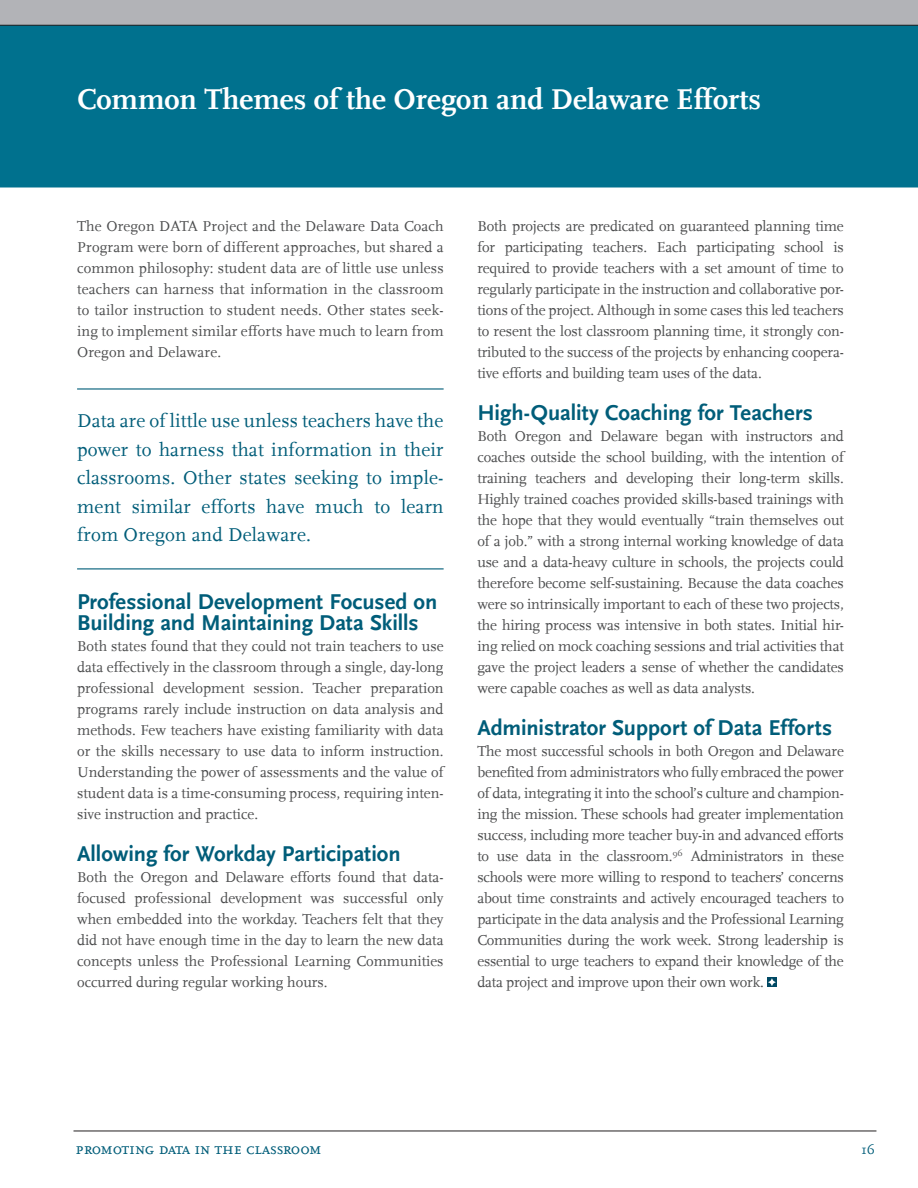
<style>
.page{position:relative;width:918px;height:1188px;background:#fff}
.page>*{position:absolute;margin:0;border:0;box-sizing:border-box;transform-origin:0 0}
.t1{font:700 30px "Scala";color:#fff}
.t2{font:700 22.5px/21px "Scala Sans";color:#005d79}
.t3{font:19.5px/28.5px "Scala";letter-spacing:.01em;color:#005d79;text-align:justify}
.t4{font:16.5px "Scala Caps";letter-spacing:-.02em;color:#005d79}
.t5{font:15px/21px "Scala";letter-spacing:-.01em;color:#4b4c4d;text-align:justify}
.t6{font:13.5px "Scala Caps";color:#005d79}
</style>
<div class="page">
<hr style="left:74px;top:1131px;width:802px;height:1px;background:#231f20">
<div style="left:0;top:2px;width:918px;height:39px;background:#00718e"></div>
<div style="left:0;top:0;width:918px;height:26px;background:#b2b3b7"></div>
<hr style="left:0;top:25px;width:918px;height:1px;background:#231f20">
<div style="left:767px;top:977px;width:10px;height:10px;background:#004964"></div>
<svg style="left:768px;top:978px;width:8px;height:8px"></svg>
<div style="left:1px;top:41px;width:917px;height:145px;background:#00718e"></div>
<hr style="left:77px;top:388px;width:367px;height:2px;background:#005d79">
<hr style="left:77px;top:568px;width:367px;height:1px;background:#005d79">
<h1 class="t1" style="left:77px;top:82px;width:686px">Common Themes of the Oregon and Delaware Efforts</h1>
<p class="t5" style="left:77px;top:216px;width:368px">The Oregon DATA Project and the Delaware Data Coach Program were born of different approaches, but shared a common philosophy: student data are of little use unless teachers can harness that information in the classroom to tailor instruction to student needs. Other states seek&shy;ing to implement similar efforts have much to learn from Oregon and Delaware.</p>
<h3 class="t3" style="left:77px;top:407px;width:368px">Data are of little use unless teachers have the power to harness that information in their classrooms. Other states seeking to imple&shy;ment similar efforts have much to learn from Oregon and Delaware.</h3>
<h2 class="t2" style="left:77px;top:591px;width:362px">Professional Development Focused on<br>Building and Maintaining Data Skills</h2>
<p class="t5" style="left:77px;top:636px;width:368px">Both states found that they could not train teachers to use data effectively in the classroom through a single, day-long professional development session. Teacher preparation programs rarely include instruction on data analysis and methods. Few teachers have existing familiarity with data or the skills necessary to use data to inform instruction.<br>Understanding the power of assessments and the value of student data is a time-consuming process, requiring inten&shy;sive instruction and practice.</p>
<h2 class="t2" style="left:77px;top:843px;width:325px">Allowing for Workday Participation</h2>
<p class="t5" style="left:77px;top:867px;width:368px">Both the Oregon and Delaware efforts found that data&shy;focused professional development was successful only when embedded into the workday. Teachers felt that they did not have enough time in the day to learn the new data concepts unless the Professional Learning Communities occurred during regular working hours.</p>
<p class="t5" style="left:477px;top:216px;width:368px">Both projects are predicated on guaranteed planning time for participating teachers. Each participating school is required to provide teachers with a set amount of time to regularly participate in the instruction and collaborative por&shy;tions of the project. Although in some cases this led teachers to resent the lost classroom planning time, it strongly con&shy;tributed to the success of the projects by enhancing coopera&shy;tive efforts and building team uses of the data.</p>
<h2 class="t2" style="left:477px;top:402px;width:337px">High-Quality Coaching for Teachers</h2>
<p class="t5" style="left:477px;top:426px;width:368px">Both Oregon and Delaware began with instructors and coaches outside the school building, with the intention of training teachers and developing their long-term skills.<br>Highly trained coaches provided skills-based trainings with the hope that they would eventually “train themselves out of a job.” with a strong internal working knowledge of data use and a data-heavy culture in schools, the projects could therefore become self-sustaining. Because the data coaches were so intrinsically important to each of these two projects, the hiring process was intensive in both states. Initial hir&shy;ing relied on mock coaching sessions and trial activities that gave the project leaders a sense of whether the candidates were capable coaches as well as data analysts.</p>
<h2 class="t2" style="left:477px;top:717px;width:356px">Administrator Support of Data Efforts</h2>
<p class="t5" style="left:477px;top:741px;width:368px">The most successful schools in both Oregon and Delaware benefited from administrators who fully embraced the power of data, integrating it into the school’s culture and champion&shy;ing the mission. These schools had greater implementation success, including more teacher buy-in and advanced efforts to use data in the classroom.<sup>96</sup> Administrators in these schools were more willing to respond to teachers’ concerns about time constraints and actively encouraged teachers to participate in the data analysis and the Professional Learning Communities during the work week. Strong leadership is essential to urge teachers to expand their knowledge of the data project and improve upon their own work.</p>
<p class="t4" style="left:76px;top:1139px;width:247px">promoting data in the classroom</p>
<p class="t6" style="left:862px;top:1142px;width:15px">16</p>
</div>
